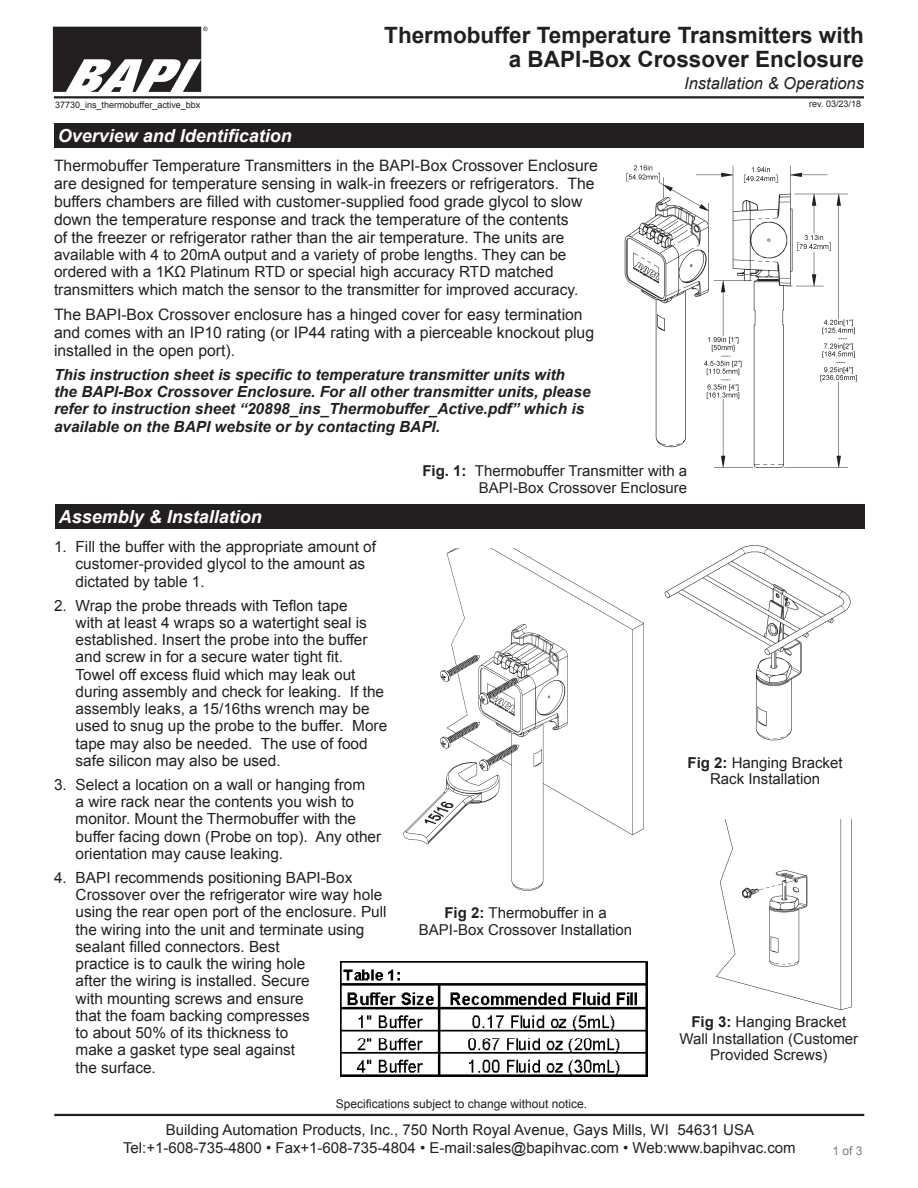
<style>
.page{position:relative;width:918px;height:1188px;background:#fff}
.page>*{position:absolute;margin:0;border:0;box-sizing:border-box;transform-origin:0 0}
.Datasheet_Title_1{font:700 22.5px/24px "Arial";color:#231f20;text-align:right}
.Datasheet_Section_Ti{font:italic 700 18px "Arial";color:#fff}
.Datasheet_Title_2{font:italic 16.5px "Arial";color:#231f20}
.t1{font:15.75px/18px "Arial";color:#231f20}
.t2{font:15.3px/17.2px "Arial";color:#231f20}
.t3{font:italic 700 15.3px/17.5px "Arial";color:#231f20}
.t4{font:15px/16.5px "Arial";color:#231f20;text-align:center}
.t5{font:12px "Arial";color:#231f20}
.t6{font:12px "Arial";color:#787a7d}
.Doc_Info_-_filename{font:9px "Arial";color:#231f20}
.s1{font-size:15.3px}
.s2{font-weight:700}
</style>
<div class="page">
<hr style="left:54px;top:1114px;width:810px;height:2px;background:#231f20">
<img style="left:53px;top:27px;width:155px;height:65px">
<hr style="left:54px;top:96px;width:810px;height:2px;background:#231f20">
<img style="left:624px;top:165px;width:233px;height:303px">
<div style="left:54px;top:124px;width:810px;height:24px;background:#231f20"></div>
<img style="left:341px;top:961px;width:306px;height:115px">
<img style="left:403px;top:549px;width:241px;height:342px">
<img style="left:664px;top:545px;width:187px;height:196px">
<img style="left:716px;top:819px;width:136px;height:191px">
<div style="left:55px;top:505px;width:810px;height:24px;background:#231f20"></div>
<p class="Datasheet_Title_1" style="left:384px;top:24px;width:481px">Thermobuffer Temperature Transmitters with a BAPI-Box Crossover Enclosure</p>
<p class="Datasheet_Title_2" style="left:684px;top:73px;width:181px">Installation &amp; Operations</p>
<p class="Doc_Info_-_filename" style="left:55px;top:99px;width:147px">37730_ins_thermobuffer_active_bbx</p>
<p class="Doc_Info_-_filename" style="left:809px;top:98px;width:53px">rev. 03/23/18</p>
<p class="Datasheet_Section_Ti" style="left:58px;top:124px;width:236px">Overview and Identification</p>
<p class="t1" style="left:54px;top:156px;width:545px">Thermobuffer Temperature Transmitters in the BAPI-Box Crossover Enclosure are designed for temperature sensing in walk-in freezers or refrigerators. The buffers chambers are filled with customer-supplied food grade glycol to slow down the temperature response and track the temperature of the contents<br>of the freezer or refrigerator rather than the air temperature. The units <span class="s1">are</span></p>
<p class="t2" style="left:54px;top:246px;width:526px;line-height:17.7px">available with 4 to 20mA output and a variety of probe lengths. They can be ordered with a 1KΩ Platinum RTD or special high accuracy RTD matched transmitters which match the sensor to the transmitter for improved accuracy.</p>
<p class="t1" style="left:54px;top:305px;width:542px">The BAPI-Box Crossover enclosure has a hinged cover for easy termination and comes with an IP10 rating (or IP44 rating with a pierceable knockout plug installed in the open port).</p>
<p class="t3" style="left:54px;top:366px;width:538px">This instruction sheet is specific to temperature transmitter units with the BAPI-Box Crossover Enclosure. For all other transmitter units, please refer to instruction sheet “20898_ins_Thermobuffer_Active.pdf” which is available on the BAPI website or by contacting BAPI.</p>
<p class="t4" style="left:422px;top:463px;width:266px;text-align:right"><span class="s2">Fig. 1:</span> Thermobuffer Transmitter with a<br>BAPI-Box Crossover Enclosure</p>
<p class="Datasheet_Section_Ti" style="left:59px;top:505px;width:205px">Assembly &amp; Installation</p>
<p class="t2" style="left:76px;top:538px;width:302px;text-indent:-22px">1. Fill the buffer with the appropriate amount of customer-provided glycol to the amount as dictated by table 1.</p>
<p class="t2" style="left:76px;top:597px;width:313px;text-indent:-22px">2. Wrap the probe threads with Teflon tape<br>with at least 4 wraps so a watertight seal is established. Insert the probe into the buffer and screw in for a secure water tight fit.<br>Towel off excess fluid which may leak out during assembly and check for leaking. If the assembly leaks, a 15/16ths wrench may be used to snug up the probe to the buffer. More tape may also be needed. The use of food safe silicon may also be used.</p>
<p class="t2" style="left:76px;top:776px;width:307px;text-indent:-22px">3. Select a location on a wall or hanging from<br>a wire rack near the contents you wish to monitor. Mount the Thermobuffer with the buffer facing down (Probe on top). Any other orientation may cause leaking.</p>
<p class="t2" style="left:76px;top:869px;width:313px;text-indent:-22px">4. BAPI recommends positioning BAPI-Box Crossover over the refrigerator wire way hole using the rear open port of the enclosure. Pull the wiring into the unit and terminate using sealant filled connectors. Best<br>practice is to caulk the wiring hole<br>after the wiring is installed. Secure<br>with mounting screws and ensure<br>that the foam backing compresses<br>to about 50% of its thickness to<br>make a gasket type seal against<br>the surface.</p>
<p class="t4" style="left:419px;top:905px;width:215px"><span class="s2">Fig 2:</span> Thermobuffer in a<br>BAPI-Box Crossover Installation</p>
<p class="t5" style="left:336px;top:1095px;width:253px">Specifications subject to change without notice.</p>
<p class="t4" style="left:688px;top:754px;width:157px"><span class="s2">Fig 2:</span> Hanging Bracket<br>Rack Installation</p>
<p class="t4" style="left:680px;top:1014px;width:180px"><span class="s2">Fig 3:</span> Hanging Bracket<br>Wall Installation (Customer<br>Provided Screws)</p>
<p class="t4" style="left:166px;top:1122px;width:590px">Building Automation Products, Inc., 750 North Royal Avenue, Gays Mills, WI 54631 USA</p>
<p class="t4" style="left:123px;top:1140px;width:674px">Tel:+1-608-735-4800 • Fax+1-608-735-4804 • E-mail:sales@bapihvac.com • Web:www.bapihvac.com</p>
<p class="t6" style="left:833px;top:1143px;width:32px">1 of 3</p>
</div>
